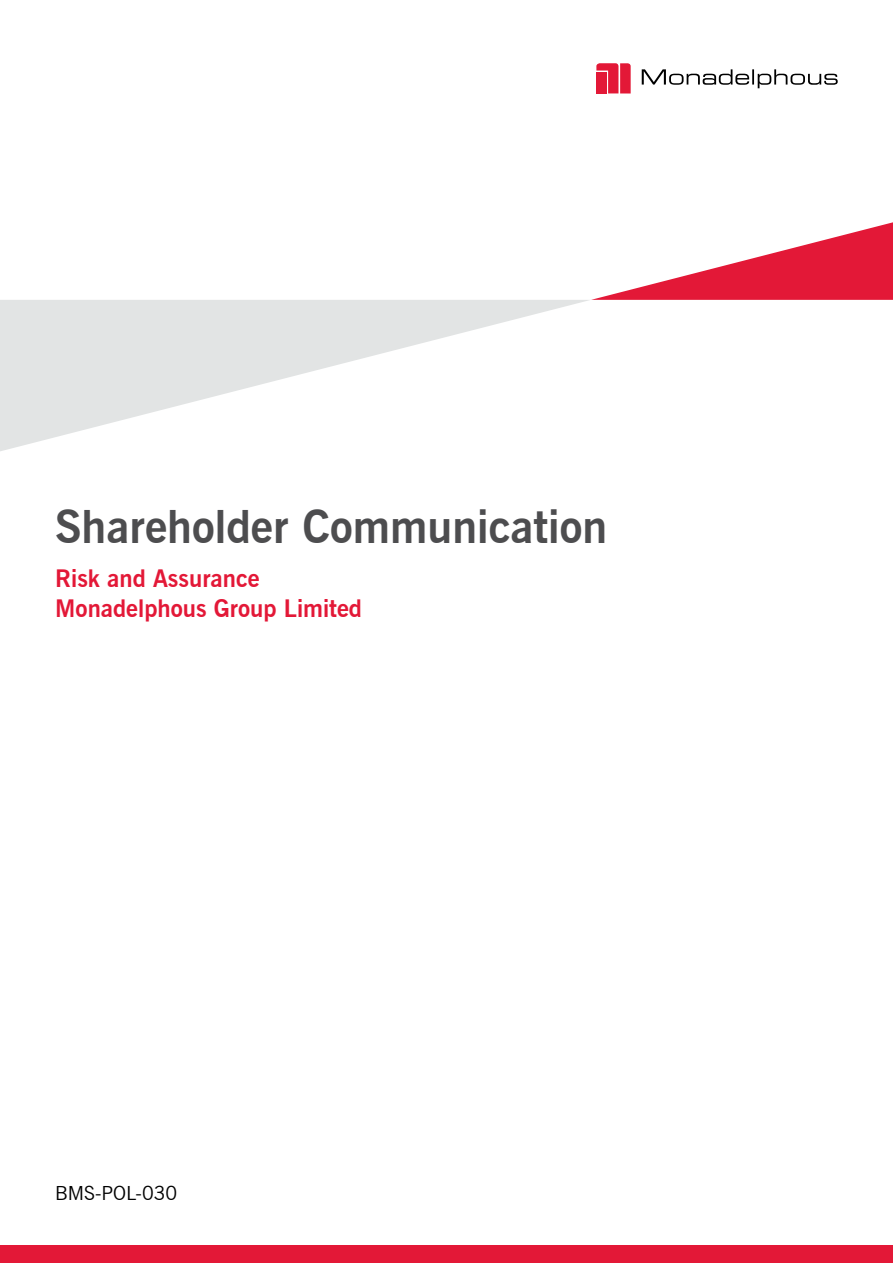
<style>
.page{position:relative;width:893px;height:1263px;background:#fff}
.page>*{position:absolute;margin:0;border:0;box-sizing:border-box;transform-origin:0 0}
.t1{font:700 45px "News Gothic BT";color:#4d4d4f}
.t2{font:700 24px/30px "News Gothic BT";color:#e31837}
.t3{font:19.5px "News Gothic BT";color:#000}
</style>
<div class="page">
<div style="left:0;top:1246px;width:893px;height:17px;background:#e31837"></div>
<svg style="left:642px;top:69px;width:196px;height:19px"></svg>
<svg style="left:596px;top:63px;width:35px;height:31px"></svg>
<svg style="left:591px;top:222px;width:302px;height:78px"></svg>
<svg style="left:0;top:300px;width:589px;height:151px;fill:#e4e6e6"></svg>
<h1 class="t1" style="left:55px;top:500px;width:553px">Shareholder Communication</h1>
<p class="t2" style="left:55px;top:563px;width:308px">Risk and Assurance<br>Monadelphous Group Limited</p>
<p class="t3" style="left:55px;top:1181px;width:124px">BMS-POL-030</p>
</div>
